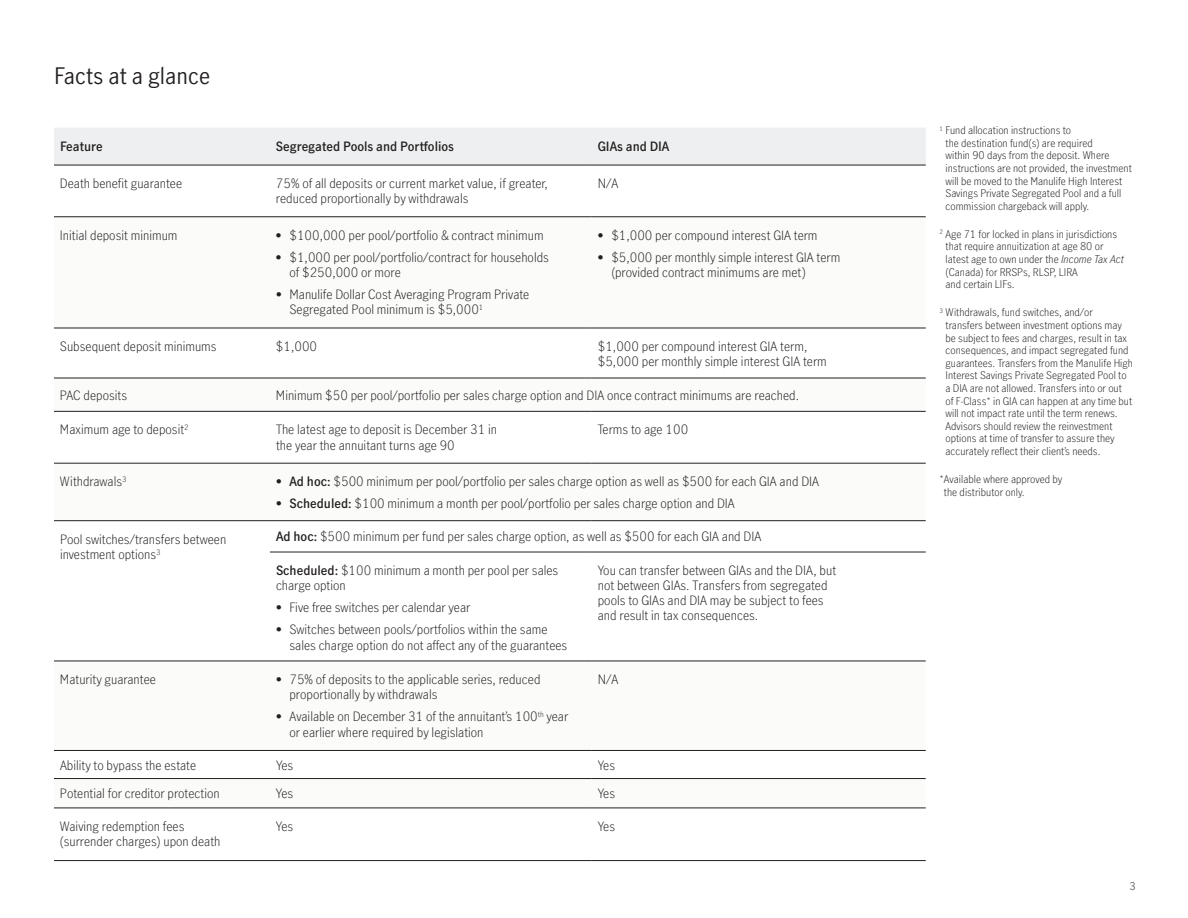
<style>
.page{position:relative;width:1188px;height:918px;background:#fff}
.page>*{position:absolute;margin:0;border:0;box-sizing:border-box;transform-origin:0 0}
.t1{font:22.5px "Manulife JH Sans Optimized";color:#231f20}
.t2{font:300 12.75px/15.3px "Manulife JH Sans Optimized";color:#231f20}
.t3{font:600 12.75px "Manulife JH Sans Optimized";color:#231f20}
.t4{font:300 10.5px/12.6px "Manulife JH Sans Optimized";color:#231f20}
.s1{font-weight:600}
.s2{font-style:italic}
</style>
<div class="page">
<div style="left:54px;top:128px;width:872px;height:37px;background:#edeff0"></div>
<svg style="left:54px;top:327px;width:872px;height:1px"></svg>
<svg style="left:54px;top:410px;width:872px;height:1px"></svg>
<svg style="left:270px;top:660px;width:656px;height:1px"></svg>
<svg style="left:54px;top:749px;width:871px;height:1px"></svg>
<svg style="left:54px;top:779px;width:872px;height:29px"></svg>
<hr style="left:54px;top:217px;width:216px;height:1px;background:#231f20">
<hr style="left:270px;top:217px;width:322px;height:1px;background:#231f20">
<hr style="left:592px;top:217px;width:334px;height:1px;background:#231f20">
<hr style="left:54px;top:328px;width:216px;height:1px;background:#231f20">
<hr style="left:270px;top:328px;width:322px;height:1px;background:#231f20">
<hr style="left:592px;top:328px;width:334px;height:1px;background:#231f20">
<hr style="left:54px;top:378px;width:216px;height:1px;background:#231f20">
<hr style="left:270px;top:378px;width:322px;height:1px;background:#231f20">
<hr style="left:592px;top:378px;width:334px;height:1px;background:#231f20">
<hr style="left:54px;top:411px;width:216px;height:1px;background:#231f20">
<hr style="left:270px;top:411px;width:322px;height:1px;background:#231f20">
<hr style="left:592px;top:411px;width:334px;height:1px;background:#231f20">
<hr style="left:54px;top:463px;width:216px;height:1px;background:#231f20">
<hr style="left:270px;top:463px;width:322px;height:1px;background:#231f20">
<hr style="left:592px;top:463px;width:334px;height:1px;background:#231f20">
<hr style="left:54px;top:520px;width:216px;height:1px;background:#231f20">
<hr style="left:270px;top:520px;width:322px;height:1px;background:#231f20">
<hr style="left:592px;top:520px;width:334px;height:1px;background:#231f20">
<hr style="left:270px;top:552px;width:322px;height:1px;background:#231f20">
<hr style="left:592px;top:552px;width:334px;height:1px;background:#231f20">
<hr style="left:54px;top:661px;width:216px;height:1px;background:#231f20">
<hr style="left:270px;top:661px;width:322px;height:1px;background:#231f20">
<hr style="left:592px;top:661px;width:334px;height:1px;background:#231f20">
<hr style="left:54px;top:750px;width:216px;height:1px;background:#231f20">
<hr style="left:270px;top:750px;width:322px;height:1px;background:#231f20">
<hr style="left:592px;top:750px;width:334px;height:1px;background:#231f20">
<hr style="left:54px;top:778px;width:216px;height:1px;background:#231f20">
<hr style="left:270px;top:778px;width:322px;height:1px;background:#231f20">
<hr style="left:592px;top:778px;width:334px;height:1px;background:#231f20">
<hr style="left:54px;top:808px;width:216px;height:1px;background:#231f20">
<hr style="left:270px;top:808px;width:322px;height:1px;background:#231f20">
<hr style="left:592px;top:808px;width:334px;height:1px;background:#231f20">
<hr style="left:54px;top:165px;width:216px;height:1px;background:#231f20">
<hr style="left:270px;top:165px;width:322px;height:1px;background:#231f20">
<hr style="left:592px;top:165px;width:334px;height:1px;background:#231f20">
<hr style="left:54px;top:860px;width:216px;height:1px;background:#231f20">
<hr style="left:270px;top:860px;width:322px;height:1px;background:#231f20">
<hr style="left:592px;top:860px;width:334px;height:1px;background:#231f20">
<h1 class="t1" style="left:54px;top:61px;width:158px">Facts at a glance</h1>
<p class="t3" style="left:60px;top:138px;width:44px">Feature</p>
<p class="t3" style="left:276px;top:138px;width:180px">Segregated Pools and Portfolios</p>
<p class="t3" style="left:598px;top:138px;width:73px">GIAs and DIA</p>
<p class="t2" style="left:60px;top:175px;width:124px">Death benefit guarantee</p>
<p class="t2" style="left:276px;top:175px;width:274px">75% of all deposits or current market value, if greater, reduced proportionally by withdrawals</p>
<p class="t2" style="left:598px;top:175px;width:22px">N/A</p>
<p class="t2" style="left:60px;top:227px;width:119px">Initial deposit minimum</p>
<p class="t2" style="left:276px;top:227px;width:269px">• $100,000 per pool/portfolio &amp; contract minimum</p>
<p class="t2" style="left:290px;top:249px;width:261px;text-indent:-14px">• $1,000 per pool/portfolio/contract for households of $250,000 or more</p>
<p class="t2" style="left:290px;top:286px;width:241px;text-indent:-14px">• Manulife Dollar Cost Averaging Program Private<br>Segregated Pool minimum is $5,000<sup>1</sup></p>
<p class="t2" style="left:598px;top:227px;width:221px">• $1,000 per compound interest GIA term</p>
<p class="t2" style="left:611px;top:249px;width:231px;text-indent:-14px">• $5,000 per monthly simple interest GIA term (provided contract minimums are met)</p>
<p class="t2" style="left:60px;top:338px;width:158px">Subsequent deposit minimums</p>
<p class="t2" style="left:276px;top:338px;width:43px">$1,000</p>
<p class="t2" style="left:598px;top:338px;width:231px">$1,000 per compound interest GIA term, $5,000 per monthly simple interest GIA term</p>
<p class="t2" style="left:60px;top:387px;width:69px">PAC deposits</p>
<p class="t2" style="left:276px;top:387px;width:525px">Minimum $50 per pool/portfolio per sales charge option and DIA once contract minimums are reached.</p>
<p class="t2" style="left:60px;top:421px;width:130px">Maximum age to deposit<sup>2</sup></p>
<p class="t2" style="left:276px;top:421px;width:223px">The latest age to deposit is December 31 in the year the annuitant turns age 90</p>
<p class="t2" style="left:598px;top:421px;width:92px">Terms to age 100</p>
<p class="t2" style="left:60px;top:473px;width:68px">Withdrawals<sup>3</sup></p>
<p class="t2" style="left:276px;top:473px;width:544px">• <span class="s1">Ad hoc:</span> $500 minimum per pool/portfolio per sales charge option as well as $500 for each GIA and DIA</p>
<p class="t2" style="left:276px;top:495px;width:460px">• <span class="s1">Scheduled:</span> $100 minimum a month per pool/portfolio per sales charge option and DIA</p>
<p class="t2" style="left:60px;top:531px;width:168px">Pool switches/transfers between investment options<sup>3</sup></p>
<p class="t2" style="left:276px;top:529px;width:487px"><span class="s1">Ad hoc:</span> $500 minimum per fund per sales charge option, as well as $500 for each GIA and DIA</p>
<p class="t2" style="left:276px;top:562px;width:284px"><span class="s1">Scheduled:</span> $100 minimum a month per pool per sales charge option</p>
<p class="t2" style="left:276px;top:600px;width:196px">• Five free switches per calendar year</p>
<p class="t2" style="left:290px;top:622px;width:279px;text-indent:-14px">• Switches between pools/portfolios within the same sales charge option do not affect any of the guarantees</p>
<p class="t2" style="left:598px;top:562px;width:240px;line-height:14.9px">You can transfer between GIAs and the DIA, but not between GIAs. Transfers from segregated pools to GIAs and DIA may be subject to fees and result in tax consequences.</p>
<p class="t2" style="left:60px;top:671px;width:97px">Maturity guarantee</p>
<p class="t2" style="left:290px;top:671px;width:253px;text-indent:-14px">• 75% of deposits to the applicable series, reduced proportionally by withdrawals</p>
<p class="t2" style="left:290px;top:708px;width:280px;text-indent:-13px">• Available on December 31 of the annuitant’s 100<sup>th</sup> year or earlier where required by legislation</p>
<p class="t2" style="left:598px;top:671px;width:22px">N/A</p>
<p class="t2" style="left:60px;top:757px;width:138px">Ability to bypass the estate</p>
<p class="t2" style="left:276px;top:757px;width:19px">Yes</p>
<p class="t2" style="left:598px;top:757px;width:19px">Yes</p>
<p class="t2" style="left:60px;top:786px;width:161px">Potential for creditor protection</p>
<p class="t2" style="left:276px;top:786px;width:19px">Yes</p>
<p class="t2" style="left:598px;top:786px;width:19px">Yes</p>
<p class="t2" style="left:60px;top:818px;width:162px">Waiving redemption fees (surrender charges) upon death</p>
<p class="t2" style="left:276px;top:818px;width:19px">Yes</p>
<p class="t2" style="left:598px;top:818px;width:19px">Yes</p>
<p class="t4" style="left:946px;top:124px;width:188px;text-indent:-6px"><sup>1</sup> Fund allocation instructions to<br>the destination fund(s) are required<br>within 90 days from the deposit. Where instructions are not provided, the investment will be moved to the Manulife High Interest Savings Private Segregated Pool and a full commission chargeback will apply.</p>
<p class="t4" style="left:946px;top:227px;width:180px;text-indent:-6px"><sup>2</sup> Age 71 for locked in plans in jurisdictions that require annuitization at age 80 or latest age to own under the <span class="s2">Income Tax Act </span>(Canada) for RRSPs, RLSP, LIRA<br>and certain LIFs.</p>
<p class="t4" style="left:946px;top:306px;width:189px;text-indent:-6px"><sup>3</sup> Withdrawals, fund switches, and/or<br>transfers between investment options may be subject to fees and charges, result in tax consequences, and impact segregated fund guarantees. Transfers from the Manulife High Interest Savings Private Segregated Pool to a DIA are not allowed. Transfers into or out<br>of F-Class* in GIA can happen at any time but</p>
<p class="t4" style="left:946px;top:407px;width:174px">will not impact rate until the term renews.<br>Advisors should review the reinvestment options at time of transfer to assure they accurately reflect their client’s needs.</p>
<p class="t4" style="left:944px;top:472px;width:120px;text-indent:-4px">*Available where approved by the distributor only.</p>
<p class="t4" style="left:1129px;top:880px;width:8px">3</p>
</div>
